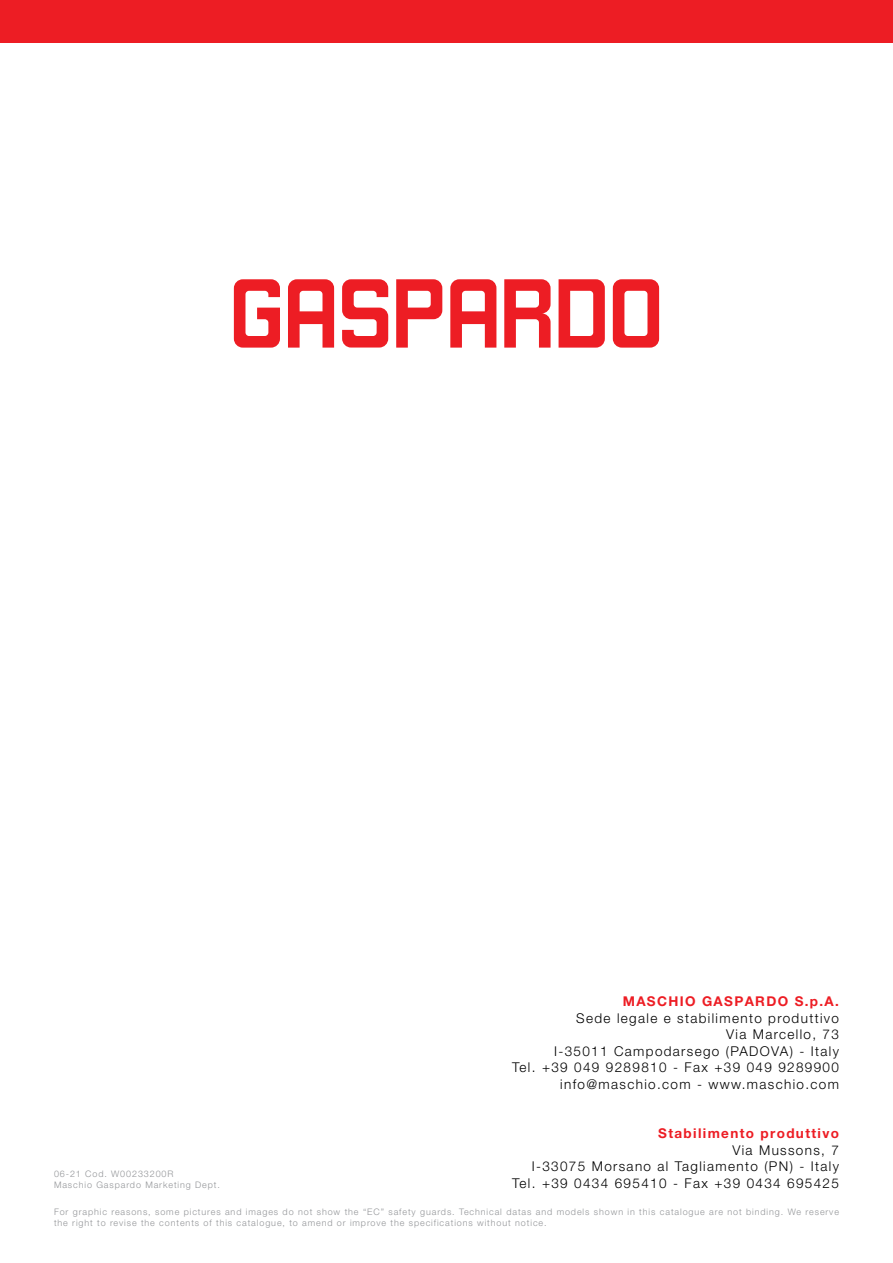
<style>
.page{position:relative;width:893px;height:1263px;background:#fff}
.page>*{position:absolute;margin:0;border:0;box-sizing:border-box;transform-origin:0 0}
.t1{font:300 13.5px/16.5px "Helvetica Neue LT Pro";letter-spacing:.1em;color:#000;text-align:right}
.t2{font:700 13.5px "Helvetica Neue LT Pro";letter-spacing:.1em;color:#ed1d24}
.t3{font:300 9px/10.5px "Helvetica Neue LT Pro";letter-spacing:.1em;color:#939598}
</style>
<div class="page">
<svg style="left:234px;top:279px;width:425px;height:69px"></svg>
<div style="left:0;top:0;width:893px;height:43px;background:#ed1d24"></div>
<h1 class="t2" style="left:623px;top:993px;width:218px">MASCHIO GASPARDO S.p.A.</h1>
<h1 class="t1" style="left:512px;top:1009px;width:328px">Sede legale e stabilimento produttivo<br>Via Marcello, 73<br>I-35011 Campodarsego (PADOVA) - Italy<br>Tel. +39 049 9289810 - Fax +39 049 9289900 info@maschio.com - www.maschio.com</h1>
<h1 class="t2" style="left:658px;top:1125px;width:182px">Stabilimento produttivo</h1>
<h1 class="t1" style="left:512px;top:1141px;width:328px">Via Mussons, 7<br>I-33075 Morsano al Tagliamento (PN) - Italy<br>Tel. +39 0434 695410 - Fax +39 0434 695425</h1>
<p class="t3" style="left:54px;top:1168px;width:167px">06-21 Cod. W00233200R<br>Maschio Gaspardo Marketing Dept.</p>
<p class="t3" style="left:54px;top:1207px;width:786px">For graphic reasons, some pictures and images do not show the “EC” safety guards. Technical datas and models shown in this catalogue are not binding. We reserve the right to revise the contents of this catalogue, to amend or improve the specifications without notice.</p>
</div>
